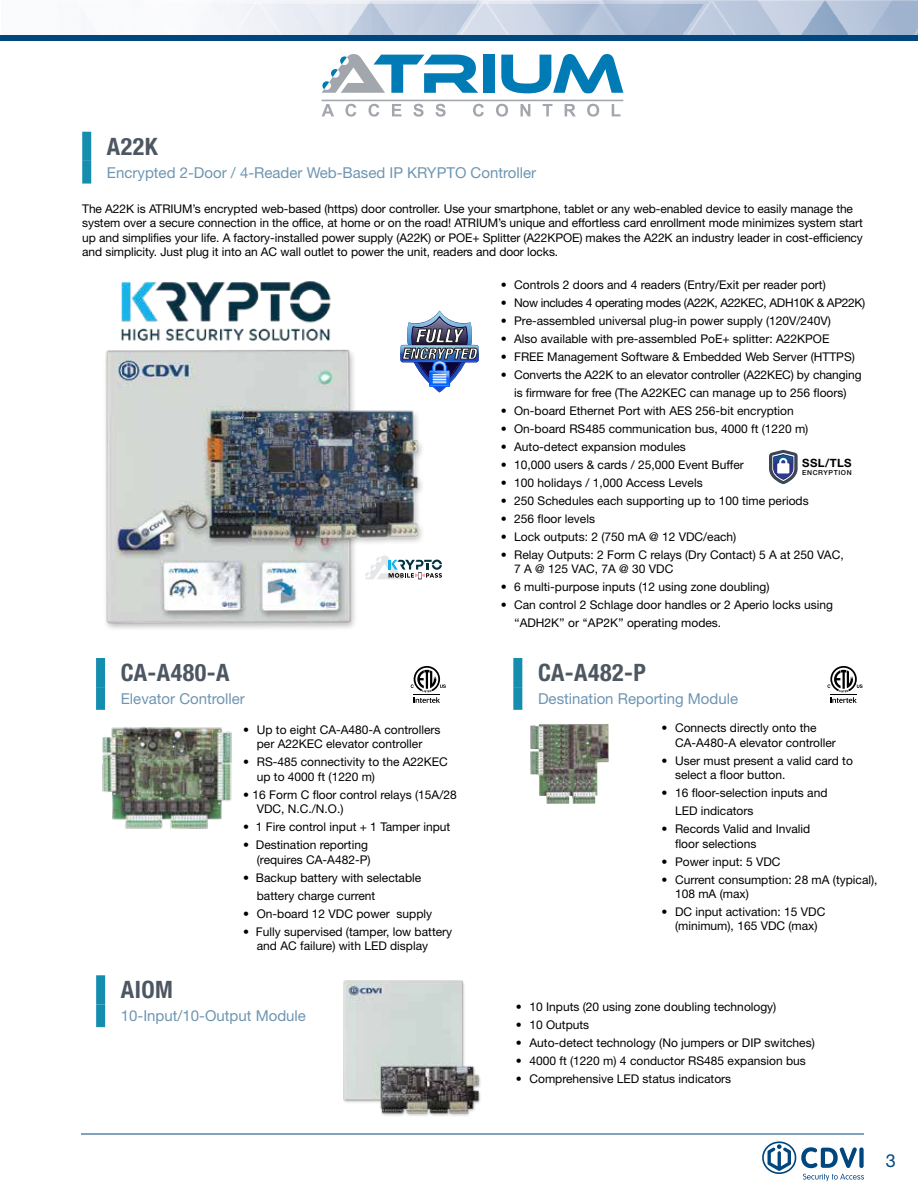
<style>
.page{position:relative;width:918px;height:1188px;background:#fff}
.page>*{position:absolute;margin:0;border:0;box-sizing:border-box;transform-origin:0 0}
.t1{font:700 condensed 24px "Helvetica Neue LT Std";letter-spacing:.02em;color:#4d5762}
.t2{font:18px "Helvetica Neue LT Std";color:#00467f}
.t3{font:15px "Helvetica Neue LT Std";color:#6e95b2}
.t4{font:12px/14.4px "Helvetica Neue LT Std";color:#000}
.t5{font:12px "Helvetica Neue LT Std";letter-spacing:-.03em;color:#000}
.t6{font:700 11.4px "Helvetica Neue LT Std";letter-spacing:.035em;color:#000}
.t7{font:500 6.9px "Helvetica Neue LT Std";letter-spacing:.09em;color:#000}
</style>
<div class="page">
<hr style="left:81px;top:1134px;width:783px;height:1px;background:#00467f">
<svg style="left:762px;top:1141px;width:102px;height:40px"></svg>
<div style="left:859px;top:1147px;width:5px;height:21px;background:#00467f;border-radius:2px"></div>
<img style="left:105px;top:349px;width:317px;height:280px">
<svg style="left:365px;top:556px;width:77px;height:23px"></svg>
<img style="left:213px;top:0;width:705px;height:35px">
<div style="left:0;top:35px;width:918px;height:5px;background:#00467f"></div>
<div style="left:82px;top:132px;width:9px;height:29px;background:#158daf"></div>
<div style="left:82px;top:161px;width:9px;height:23px;background:#158daf"></div>
<img style="left:399px;top:310px;width:80px;height:83px">
<svg style="left:322px;top:104px;width:12px;height:12px"></svg>
<svg style="left:345px;top:104px;width:11px;height:13px"></svg>
<svg style="left:368px;top:104px;width:11px;height:13px"></svg>
<svg style="left:392px;top:104px;width:9px;height:12px"></svg>
<svg style="left:413px;top:104px;width:11px;height:13px"></svg>
<svg style="left:435px;top:104px;width:11px;height:13px"></svg>
<svg style="left:473px;top:104px;width:11px;height:13px"></svg>
<svg style="left:496px;top:104px;width:12px;height:13px"></svg>
<svg style="left:521px;top:104px;width:9px;height:12px"></svg>
<svg style="left:543px;top:104px;width:10px;height:12px"></svg>
<svg style="left:565px;top:104px;width:11px;height:12px"></svg>
<svg style="left:587px;top:104px;width:12px;height:13px"></svg>
<svg style="left:612px;top:104px;width:8px;height:12px"></svg>
<div style="left:483px;top:55px;width:12px;height:38px;background:#007bb6"></div>
<svg style="left:501px;top:54px;width:122px;height:39px"></svg>
<hr style="left:322px;top:100px;width:301px;height:1px;background:#a2a6ad">
<svg style="left:322px;top:54px;width:156px;height:39px"></svg>
<svg style="left:769px;top:450px;width:29px;height:34px"></svg>
<img style="left:121px;top:281px;width:210px;height:60px">
<img style="left:102px;top:727px;width:130px;height:102px">
<img style="left:530px;top:724px;width:79px;height:80px">
<div style="left:96px;top:658px;width:9px;height:29px;background:#158daf"></div>
<div style="left:96px;top:687px;width:9px;height:23px;background:#158daf"></div>
<div style="left:513px;top:658px;width:9px;height:29px;background:#158daf"></div>
<div style="left:513px;top:687px;width:9px;height:23px;background:#158daf"></div>
<svg style="left:827px;top:666px;width:36px;height:37px"></svg>
<svg style="left:411px;top:666px;width:35px;height:37px"></svg>
<img style="left:343px;top:980px;width:138px;height:136px">
<div style="left:96px;top:975px;width:9px;height:29px;background:#158daf"></div>
<div style="left:96px;top:1004px;width:9px;height:23px;background:#158daf"></div>
<h1 class="t1" style="left:107px;top:132px;width:52px">A22K</h1>
<p class="t3" style="left:107px;top:163px;width:431px">Encrypted 2-Door / 4-Reader Web-Based IP KRYPTO Controller</p>
<p class="t4" style="left:82px;top:201px;width:782px">The A22K is ATRIUM’s encrypted web-based (https) door controller. Use your smartphone, tablet or any web-enabled device to easily manage the system over a secure connection in the office, at home or on the road! ATRIUM’s unique and effortless card enrollment mode minimizes system start up and simplifies your life. A factory-installed power supply (A22K) or POE+ Splitter (A22KPOE) makes the A22K an industry leader in cost-efficiency and simplicity. Just plug it into an AC wall outlet to power the unit, readers and door locks.</p>
<h1 class="t1" style="left:121px;top:658px;width:110px">CA-A480-A</h1>
<p class="t3" style="left:121px;top:690px;width:126px">Elevator Controller</p>
<p class="t4" style="left:243px;top:722px;width:199px;text-align:center">• Up to eight CA-A480-A controllers per A22KEC elevator controller</p>
<p class="t4" style="left:257px;top:755px;width:193px;text-indent:-14px">• RS-485 connectivity to the A22KEC up to 4000 ft (1220 m)</p>
<p class="t4" style="left:257px;top:787px;width:201px;text-indent:-14px">• 16 Form C floor control relays (15A/28<br>VDC, N.C./N.O.)</p>
<p class="t4" style="left:243px;top:819px;width:209px">• 1 Fire control input + 1 Tamper input</p>
<p class="t4" style="left:243px;top:837px;width:129px;text-align:right">• Destination reporting (requires CA-A482-P)</p>
<p class="t4" style="left:257px;top:868px;width:166px;line-height:18px;text-indent:-14px">• Backup battery with selectable battery charge current</p>
<p class="t4" style="left:243px;top:906px;width:190px">• On-board 12 VDC power supply</p>
<p class="t4" style="left:257px;top:924px;width:197px;text-indent:-14px">• Fully supervised (tamper, low battery and AC failure) with LED display</p>
<h1 class="t1" style="left:121px;top:975px;width:54px">AIOM</h1>
<p class="t3" style="left:121px;top:1007px;width:187px">10-Input/10-Output Module</p>
<p class="t4" style="left:501px;top:277px;width:327px">• Controls 2 doors and 4 readers (Entry/Exit per reader port)</p>
<p class="t5" style="left:501px;top:296px;width:366px">• Now includes 4 operating modes (A22K, A22KEC, ADH10K &amp; AP22K)</p>
<p class="t4" style="left:501px;top:313px;width:332px">• Pre-assembled universal plug-in power supply (120V/240V)</p>
<p class="t4" style="left:501px;top:331px;width:330px">• Also available with pre-assembled PoE+ splitter: A22KPOE</p>
<p class="t4" style="left:501px;top:349px;width:356px">• FREE Management Software &amp; Embedded Web Server (HTTPS)</p>
<p class="t4" style="left:501px;top:366px;width:362px;line-height:18px;text-align:center">• Converts the A22K to an elevator controller (A22KEC) by changing is firmware for free (The A22KEC can manage up to 256 floors)</p>
<p class="t4" style="left:501px;top:403px;width:295px">• On-board Ethernet Port with AES 256-bit encryption</p>
<p class="t4" style="left:501px;top:421px;width:309px">• On-board RS485 communication bus, 4000 ft (1220 m)</p>
<p class="t4" style="left:501px;top:439px;width:187px">• Auto-detect expansion modules</p>
<p class="t4" style="left:501px;top:457px;width:245px">• 10,000 users &amp; cards / 25,000 Event Buffer</p>
<p class="t4" style="left:501px;top:475px;width:203px">• 100 holidays / 1,000 Access Levels</p>
<p class="t4" style="left:501px;top:493px;width:310px">• 250 Schedules each supporting up to 100 time periods</p>
<p class="t4" style="left:501px;top:511px;width:96px">• 256 floor levels</p>
<p class="t4" style="left:501px;top:529px;width:237px">• Lock outputs: 2 (750 mA @ 12 VDC/each)</p>
<p class="t4" style="left:514px;top:547px;width:331px;text-indent:-14px">• Relay Outputs: 2 Form C relays (Dry Contact) 5 A at 250 VAC,<br>7 A @ 125 VAC, 7A @ 30 VDC</p>
<p class="t4" style="left:501px;top:580px;width:270px">• 6 multi-purpose inputs (12 using zone doubling)</p>
<p class="t4" style="left:514px;top:596px;width:320px;line-height:18px;text-indent:-14px">• Can control 2 Schlage door handles or 2 Aperio locks using ‘‘ADH2K’’ or ‘‘AP2K’’ operating modes.</p>
<p class="t6" style="left:802px;top:456px;width:51px">SSL/TLS</p>
<p class="t7" style="left:802px;top:469px;width:51px">ENCRYPTION</p>
<h1 class="t1" style="left:538px;top:658px;width:109px">CA-A482-P</h1>
<p class="t3" style="left:538px;top:690px;width:202px">Destination Reporting Module</p>
<p class="t4" style="left:675px;top:721px;width:162px;text-indent:-14px">• Connects directly onto the<br>CA-A480-A elevator controller</p>
<p class="t4" style="left:675px;top:753px;width:179px;text-indent:-14px">• User must present a valid card to select a floor button.</p>
<p class="t4" style="left:675px;top:784px;width:154px;line-height:18px;text-indent:-14px">• 16 floor-selection inputs and<br>LED indicators</p>
<p class="t4" style="left:675px;top:822px;width:137px;text-indent:-14px">• Records Valid and Invalid floor selections</p>
<p class="t4" style="left:662px;top:854px;width:121px">• Power input: 5 VDC</p>
<p class="t4" style="left:675px;top:872px;width:204px;text-indent:-14px">• Current consumption: 28 mA (typical),<br>108 mA (max)</p>
<p class="t4" style="left:662px;top:904px;width:165px;text-align:center">• DC input activation: 15 VDC (minimum), 165 VDC (max)</p>
<p class="t4" style="left:516px;top:1000px;width:262px">• 10 Inputs (20 using zone doubling technology)</p>
<p class="t4" style="left:516px;top:1018px;width:75px">• 10 Outputs</p>
<p class="t4" style="left:516px;top:1036px;width:300px">• Auto-detect technology (No jumpers or DIP switches)</p>
<p class="t4" style="left:516px;top:1054px;width:291px">• 4000 ft (1220 m) 4 conductor RS485 expansion bus</p>
<p class="t4" style="left:516px;top:1072px;width:217px">• Comprehensive LED status indicators</p>
<h2 class="t2" style="left:886px;top:1150px;width:12px">3</h2>
</div>
